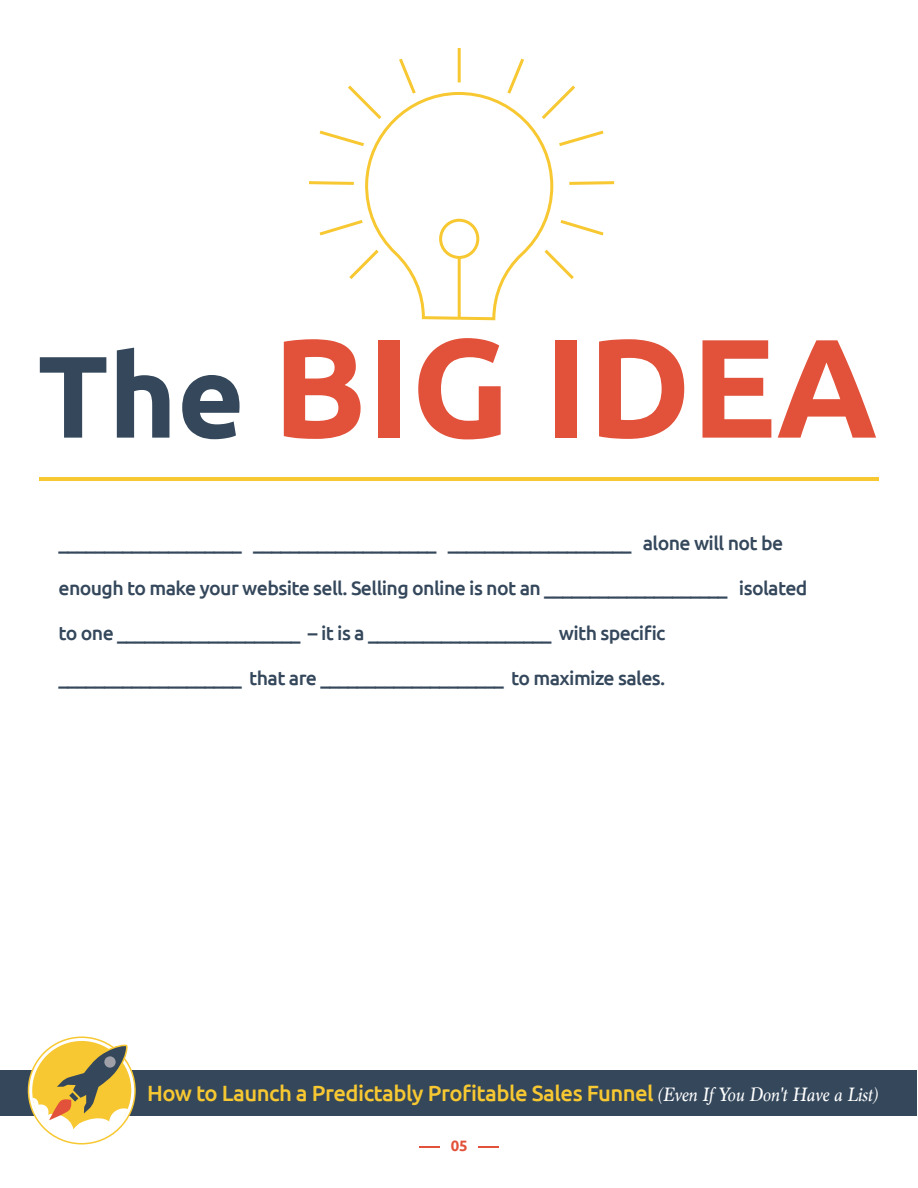
<style>
.page{position:relative;width:918px;height:1188px;background:#fff}
.page>*{position:absolute;margin:0;border:0;box-sizing:border-box;transform-origin:0 0}
.t1{font:700 140.4px "Ubuntu";color:#e25139}
.t2{font:500 22.05px "Ubuntu";letter-spacing:-.025em;color:#f7c831}
.t3{font:500 19.5px "Ubuntu";letter-spacing:-.03em;color:#34475b}
.t4{font:700 15px "Ubuntu";color:#e25139}
.s1{font-size:115.95px;color:#34475b}
.s2{font-family:"Marion";font-weight:400;font-style:italic;font-size:20.4px;color:#fff}
</style>
<div class="page">
<hr style="left:39px;top:477px;width:840px;height:4px;background:#f7c831">
<div style="left:0;top:1071px;width:916px;height:45px;background:#34475b"></div>
<svg style="left:28px;top:1036px;width:108px;height:108px"></svg>
<hr style="left:420px;top:1146px;width:20px;height:2px;background:#e25139">
<hr style="left:478px;top:1146px;width:20px;height:2px;background:#e25139">
<svg style="left:365px;top:92px;width:189px;height:229px"></svg>
<hr style="left:458px;top:256px;width:3px;height:62px;background:#f7c831">
<div style="left:439px;top:219px;width:40px;height:40px;border:3px solid #f7c831;border-radius:50%"></div>
<svg style="left:309px;top:181px;width:45px;height:4px"></svg>
<svg style="left:319px;top:218px;width:47px;height:20px"></svg>
<svg style="left:319px;top:128px;width:48px;height:20px"></svg>
<svg style="left:349px;top:247px;width:33px;height:35px"></svg>
<svg style="left:348px;top:85px;width:37px;height:37px"></svg>
<svg style="left:396px;top:58px;width:22px;height:39px"></svg>
<svg style="left:569px;top:181px;width:46px;height:4px"></svg>
<svg style="left:560px;top:220px;width:44px;height:16px"></svg>
<svg style="left:559px;top:130px;width:45px;height:16px"></svg>
<svg style="left:541px;top:247px;width:33px;height:35px"></svg>
<svg style="left:539px;top:85px;width:37px;height:37px"></svg>
<svg style="left:505px;top:58px;width:22px;height:39px"></svg>
<hr style="left:458px;top:48px;width:3px;height:34px;background:#f7c831">
<h1 class="t1" style="left:37px;top:307px;width:842px"><span class="s1">The</span> BIG IDEA</h1>
<p class="t3" style="left:58px;top:531px;width:726px">____________________ ____________________ ____________________ alone will not be</p>
<p class="t3" style="left:58px;top:576px;width:751px">enough to make your website sell. Selling online is not an ____________________ isolated</p>
<p class="t3" style="left:58px;top:621px;width:609px">to one ____________________ – it is a ____________________ with specific</p>
<p class="t3" style="left:58px;top:666px;width:608px">____________________ that are ____________________ to maximize sales.</p>
<p class="t2" style="left:147px;top:1081px;width:732px">How to Launch a Predictably Profitable Sales Funnel <span class="s2">(Even If You Don't Have a List)</span></p>
<p class="t4" style="left:451px;top:1137px;width:18px">05</p>
</div>
